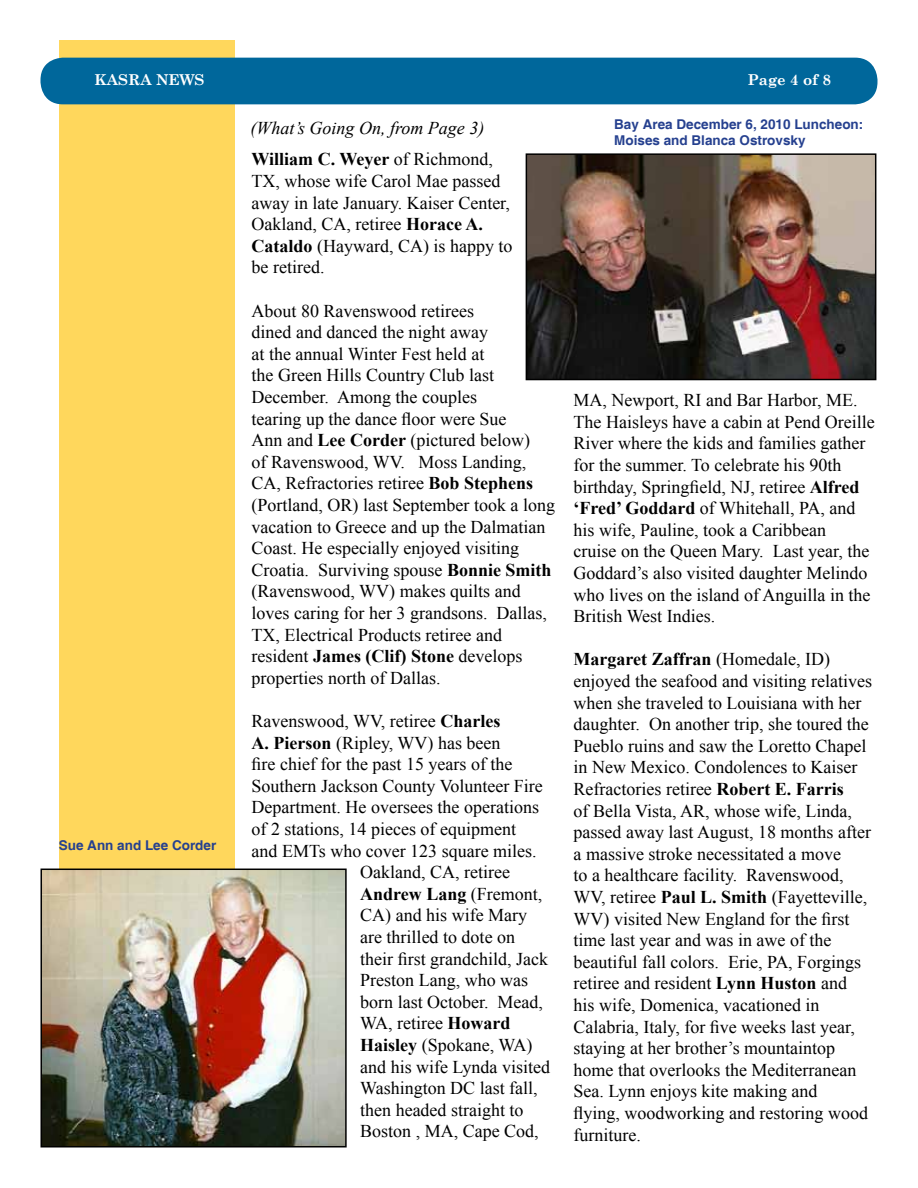
<style>
.page{position:relative;width:918px;height:1188px;background:#fff}
.page>*{position:absolute;margin:0;border:0;box-sizing:border-box;transform-origin:0 0}
.t1{font:18px/21.6px "Times New Roman";color:#000}
.t2{font:italic 18px/31.5px "Times New Roman";color:#000}
.t3{font:700 18px "Times New Roman";color:#000}
.t4{font:700 15px "Century Schoolbook";color:#fff}
.t5{font:700 13.5px/16.2px "Helvetica";color:#25408f}
.s1{font-weight:700;font-style:normal}
.s2{font-style:normal}
.s3{font-weight:700}
.s4{font-weight:400}
</style>
<div class="page">
<div style="left:59px;top:40px;width:175px;height:1108px;background:#ffd75c"></div>
<div style="left:40px;top:58px;width:838px;height:46px;background:#00679b;border-radius:22px"></div>
<img style="left:43px;top:872px;width:301px;height:273px">
<div style="left:40px;top:869px;width:307px;height:279px;border:2px solid #000"></div>
<img style="left:528px;top:155px;width:346px;height:223px">
<div style="left:526px;top:153px;width:350px;height:227px;border:1px solid #000"></div>
<p class="t4" style="left:94px;top:68px;width:112px">KASRA NEWS</p>
<p class="t4" style="left:748px;top:68px;width:85px">Page 4 of 8</p>
<p class="t2" style="left:250px;top:112px;width:244px">(What’s Going On, from Page 3)<br><span class="s1">William C. Weyer</span> <span class="s2">of Richmond,</span></p>
<p class="t1" style="left:252px;top:170px;width:262px">TX, whose wife Carol Mae passed away in late January. Kaiser Center,<br>Oakland, CA, retiree <span class="s3">Horace A.<br>Cataldo</span> (Hayward, CA) is happy to be retired.</p>
<p class="t1" style="left:252px;top:300px;width:305px">About 80 Ravenswood retirees<br>dined and danced the night away<br>at the annual Winter Fest held at<br>the Green Hills Country Club last December. Among the couples<br>tearing up the dance floor were Sue<br>Ann and <span class="s3">Lee Corder</span> (pictured below)<br>of Ravenswood, WV. Moss Landing, CA, Refractories retiree <span class="s3">Bob Stephens </span>(Portland, OR) last September took a long vacation to Greece and up the Dalmatian Coast. He especially enjoyed visiting Croatia. Surviving spouse <span class="s3">Bonnie Smith </span>(Ravenswood, WV) makes quilts and loves caring for her 3 grandsons. Dallas, TX, Electrical Products retiree and resident <span class="s3">James (Clif) Stone</span> develops properties north of Dallas.</p>
<p class="t1" style="left:252px;top:710px;width:250px">Ravenswood, WV, retiree <span class="s3">Charles</span></p>
<p class="t1" style="left:252px;top:732px;width:250px"><span class="s3">A. Pierson</span> (Ripley, WV) has been</p>
<p class="t1" style="left:252px;top:753px;width:262px">fire chief for the past 15 years of the</p>
<p class="t1" style="left:252px;top:775px;width:293px">Southern Jackson County Volunteer Fire</p>
<p class="t1" style="left:252px;top:796px;width:289px">Department. He oversees the operations</p>
<p class="t1" style="left:252px;top:818px;width:266px">of 2 stations, 14 pieces of equipment</p>
<p class="t1" style="left:252px;top:840px;width:287px">and EMTs who cover 123 square miles.</p>
<p class="t1" style="left:360px;top:861px;width:151px">Oakland, CA, retiree</p>
<p class="t3" style="left:360px;top:881px;width:184px">Andrew Lang <span class="s4">(Fremont,</span></p>
<p class="t1" style="left:360px;top:904px;width:168px">CA) and his wife Mary</p>
<p class="t1" style="left:360px;top:926px;width:156px">are thrilled to dote on</p>
<p class="t1" style="left:360px;top:948px;width:189px">their first grandchild, Jack</p>
<p class="t1" style="left:360px;top:969px;width:169px">Preston Lang, who was</p>
<p class="t1" style="left:360px;top:991px;width:184px">born last October. Mead,</p>
<p class="t1" style="left:360px;top:1012px;width:152px">WA, retiree <span class="s3">Howard</span></p>
<p class="t1" style="left:360px;top:1034px;width:174px"><span class="s3">Haisley</span> (Spokane, WA)</p>
<p class="t1" style="left:360px;top:1056px;width:191px">and his wife Lynda visited</p>
<p class="t1" style="left:360px;top:1077px;width:179px">Washington DC last fall,</p>
<p class="t1" style="left:360px;top:1099px;width:165px">then headed straight to</p>
<p class="t1" style="left:360px;top:1120px;width:180px">Boston , MA, Cape Cod,</p>
<p class="t5" style="left:614px;top:116px;width:251px">Bay Area December 6, 2010 Luncheon:<br>Moises and Blanca Ostrovsky</p>
<p class="t1" style="left:574px;top:389px;width:303px">MA, Newport, RI and Bar Harbor, ME.<br>The Haisleys have a cabin at Pend Oreille River where the kids and families gather for the summer. To celebrate his 90th birthday, Springfield, NJ, retiree <span class="s3">Alfred ‘Fred’ Goddard</span> of Whitehall, PA, and his wife, Pauline, took a Caribbean<br>cruise on the Queen Mary. Last year, the Goddard’s also visited daughter Melindo who lives on the island of Anguilla in the British West Indies.</p>
<p class="t1" style="left:574px;top:648px;width:300px"><span class="s3">Margaret Zaffran</span> (Homedale, ID) enjoyed the seafood and visiting relatives when she traveled to Louisiana with her daughter. On another trip, she toured the Pueblo ruins and saw the Loretto Chapel in New Mexico. Condolences to Kaiser Refractories retiree <span class="s3">Robert E. Farris<br></span>of Bella Vista, AR, whose wife, Linda, passed away last August, 18 months after a massive stroke necessitated a move<br>to a healthcare facility. Ravenswood, WV, retiree <span class="s3">Paul L. Smith</span> (Fayetteville, WV) visited New England for the first time last year and was in awe of the beautiful fall colors. Erie, PA, Forgings retiree and resident <span class="s3">Lynn Huston</span> and his wife, Domenica, vacationed in Calabria, Italy, for five weeks last year, staying at her brother’s mountaintop home that overlooks the Mediterranean Sea. Lynn enjoys kite making and<br>flying, woodworking and restoring wood furniture.</p>
<p class="t5" style="left:59px;top:838px;width:159px">Sue Ann and Lee Corder</p>
</div>
